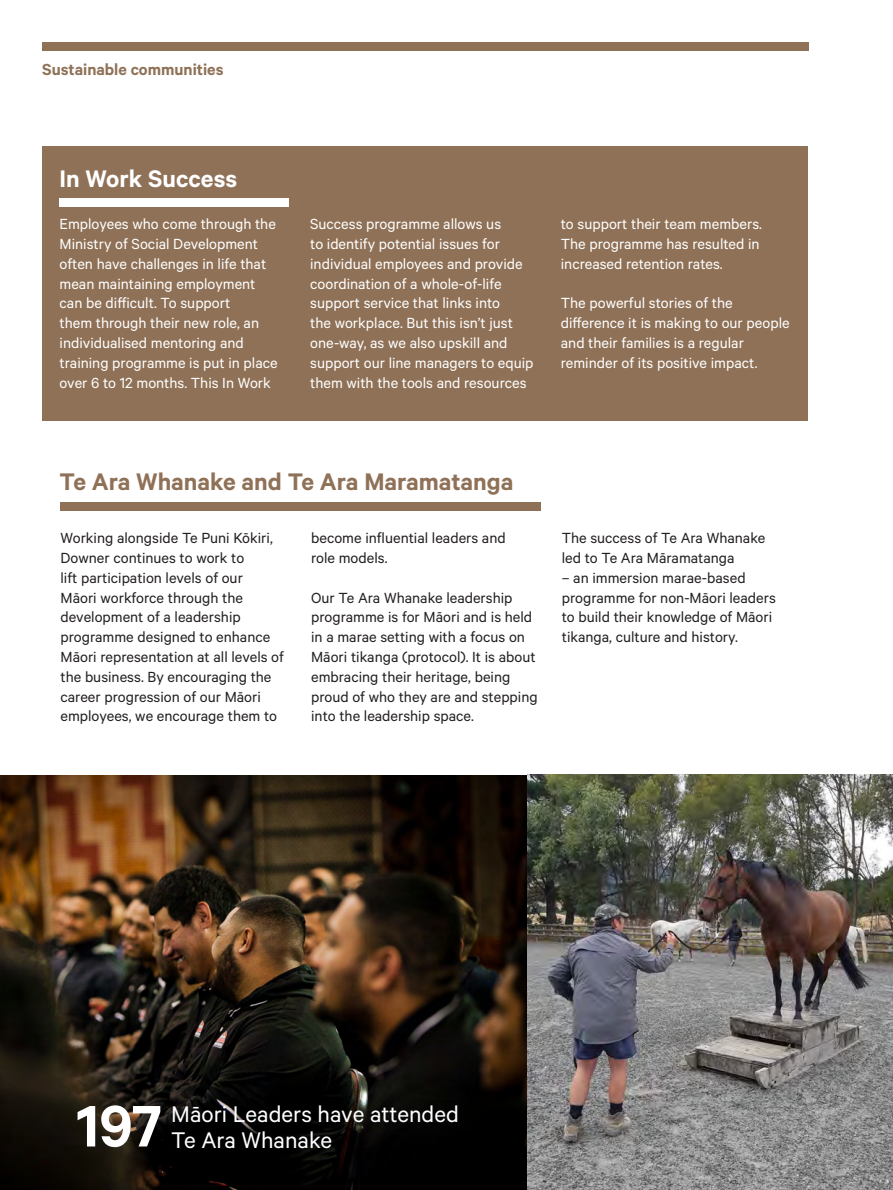
<style>
.page{position:relative;width:893px;height:1190px;background:#fff}
.page>*{position:absolute;margin:0;border:0;box-sizing:border-box;transform-origin:0 0}
.Headers_chapters{font:600 65.85px "Calibre";color:#fff}
.Headers_chapters-2{font:600 27px "Calibre";color:#8f7157}
.Headers_chapters-3{font:600 27px "Calibre";color:#fff}
.Headers_chapters-4{font:25.5px/25.5px "Calibre";color:#fff}
.Headers_chapters-5{font:600 18px "Calibre";color:#8f7157}
.Headers_chapters-6{font:16.5px/19.8px "Calibre";color:#fff}
.Headers_chapters-7{font:16.5px/19.8px "Calibre";color:#231f20}
</style>
<div class="page">
<div style="left:60px;top:503px;width:480px;height:8px;background:#8f7157"></div>
<img style="left:0;top:776px;width:527px;height:414px">
<img style="left:527px;top:774px;width:365px;height:416px">
<div style="left:42px;top:42px;width:765px;height:9px;background:#8f7157"></div>
<div style="left:42px;top:146px;width:765px;height:275px;background:#8f7157"></div>
<div style="left:60px;top:198px;width:229px;height:9px;background:#fff"></div>
<p class="Headers_chapters-5" style="left:42px;top:59px;width:183px">Sustainable communities</p>
<p class="Headers_chapters-3" style="left:60px;top:162px;width:179px">In Work Success</p>
<p class="Headers_chapters-6" style="left:60px;top:214px;width:219px">Employees who come through the<br>Ministry of Social Development often have challenges in life that mean maintaining employment can be difficult. To support<br>them through their new role, an individualised mentoring and training programme is put in place over 6 to 12 months. This In Work</p>
<p class="Headers_chapters-6" style="left:310px;top:214px;width:225px">Success programme allows us<br>to identify potential issues for individual employees and provide coordination of a whole-of-life support service that links into<br>the workplace. But this isn’t just one-way, as we also upskill and support our line managers to equip them with the tools and resources</p>
<p class="Headers_chapters-6" style="left:560px;top:214px;width:202px">to support their team members.<br>The programme has resulted in increased retention rates.</p>
<p class="Headers_chapters-6" style="left:560px;top:293px;width:230px">The powerful stories of the difference it is making to our people and their families is a regular reminder of its positive impact.</p>
<p class="Headers_chapters-2" style="left:60px;top:465px;width:455px">Te Ara Whanake and Te Ara Maramatanga</p>
<p class="Headers_chapters-7" style="left:60px;top:527px;width:225px">Working alongside Te Puni Kōkiri,<br>Downer continues to work to<br>lift participation levels of our<br>Māori workforce through the development of a leadership programme designed to enhance<br>Māori representation at all levels of the business. By encouraging the career progression of our Māori employees, we encourage them to</p>
<p class="Headers_chapters-7" style="left:311px;top:527px;width:196px">become influential leaders and role models.</p>
<p class="Headers_chapters-7" style="left:311px;top:587px;width:228px">Our Te Ara Whanake leadership programme is for Māori and is held in a marae setting with a focus on<br>Māori tikanga (protocol). It is about embracing their heritage, being proud of who they are and stepping into the leadership space.</p>
<p class="Headers_chapters-7" style="left:561px;top:527px;width:205px">The success of Te Ara Whanake led to Te Ara Māramatanga</p>
<p class="Headers_chapters-7" style="left:561px;top:567px;width:215px">– an immersion marae-based programme for non-Māori leaders to build their knowledge of Māori tikanga, culture and history.</p>
<p class="Headers_chapters" style="left:76px;top:1087px;width:87px">197</p>
<p class="Headers_chapters-4" style="left:171px;top:1101px;width:289px">Māori Leaders have attended<br>Te Ara Whanake</p>
</div>
